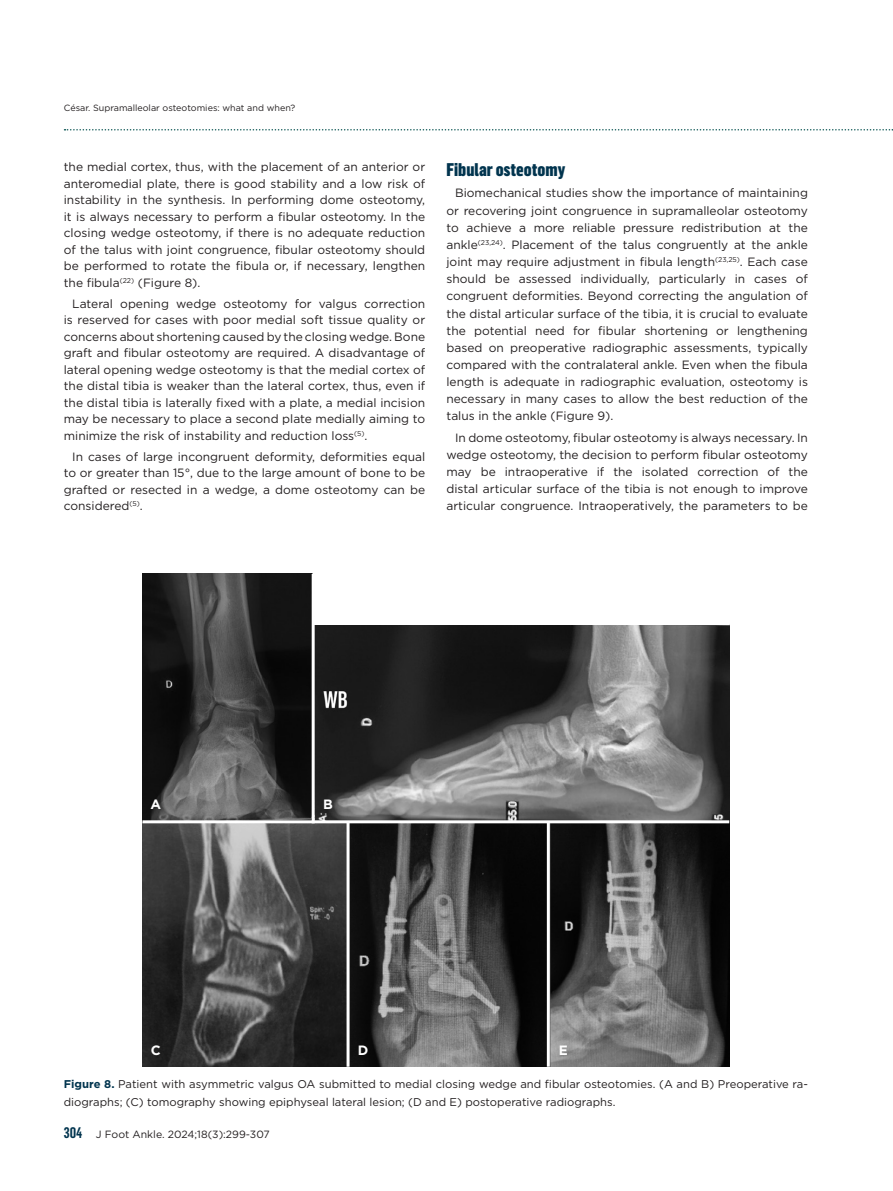
<style>
.page{position:relative;width:893px;height:1191px;background:#fff}
.page>*{position:absolute;margin:0;border:0;box-sizing:border-box;transform-origin:0 0}
.t1{font:900 18px "Flama Cond";color:#01344e}
.t2{font:700 13.5px "Gotham";color:#fff}
.t3{font:12px/16.5px "Gotham";color:#231f20;text-align:justify}
.t4{font:11.25px/18px "Gotham";color:#231f20}
.t5{font:10.5px "Gotham";color:#231f20}
.t6{font:9px "Gotham";color:#231f20}
.s1{font-weight:700;color:#01344e}
.s2{font-family:"Flama Cond";font-weight:600;font-size:15px;color:#01344e}
</style>
<div class="page">
<svg style="left:65px;top:129px;width:828px;height:1px"></svg>
<img style="left:142px;top:574px;width:587px;height:492px">
<hr style="left:142px;top:820px;width:587px;height:3px;background:#fff">
<hr style="left:312px;top:574px;width:3px;height:249px;background:#fff">
<hr style="left:347px;top:822px;width:3px;height:244px;background:#fff">
<hr style="left:547px;top:822px;width:3px;height:244px;background:#fff">
<div style="left:313px;top:617px;width:416px;height:8px;background:#fff"></div>
<p class="t6" style="left:64px;top:102px;width:233px">César. Supramalleolar osteotomies: what and when?</p>
<p class="t3" style="left:64px;top:158px;width:363px">the medial cortex, thus, with the placement of an anterior or anteromedial plate, there is good stability and a low risk of instability in the synthesis. In performing dome osteotomy, it is always necessary to perform a fibular osteotomy. In the closing wedge osteotomy, if there is no adequate reduction of the talus with joint congruence, fibular osteotomy should be performed to rotate the fibula or, if necessary, lengthen the fibula<sup>(22)</sup> (Figure 8).</p>
<p class="t3" style="left:64px;top:295px;width:363px;text-indent:9px">Lateral opening wedge osteotomy for valgus correction is reserved for cases with poor medial soft tissue quality or concerns about shortening caused by the closing wedge. Bone graft and fibular osteotomy are required. A disadvantage of lateral opening wedge osteotomy is that the medial cortex of the distal tibia is weaker than the lateral cortex, thus, even if the distal tibia is laterally fixed with a plate, a medial incision may be necessary to place a second plate medially aiming to minimize the risk of instability and reduction loss<sup>(5)</sup>.</p>
<p class="t3" style="left:64px;top:448px;width:363px;text-indent:9px">In cases of large incongruent deformity, deformities equal to or greater than 15°, due to the large amount of bone to be grafted or resected in a wedge, a dome osteotomy can be considered<sup>(5)</sup>.</p>
<h1 class="t1" style="left:446px;top:156px;width:120px">Fibular osteotomy</h1>
<p class="t3" style="left:446px;top:184px;width:363px;line-height:17.1px;text-indent:9px">Biomechanical studies show the importance of maintaining or recovering joint congruence in supramalleolar osteotomy to achieve a more reliable pressure redistribution at the ankle<sup>(23,24)</sup>. Placement of the talus congruently at the ankle joint may require adjustment in fibula length<sup>(23,25)</sup>. Each case should be assessed individually, particularly in cases of congruent deformities. Beyond correcting the angulation of the distal articular surface of the tibia, it is crucial to evaluate the potential need for fibular shortening or lengthening based on preoperative radiographic assessments, typically compared with the contralateral ankle. Even when the fibula length is adequate in radiographic evaluation, osteotomy is necessary in many cases to allow the best reduction of the talus in the ankle (Figure 9).</p>
<p class="t3" style="left:446px;top:429px;width:363px;line-height:17.1px;text-indent:9px">In dome osteotomy, fibular osteotomy is always necessary. In wedge osteotomy, the decision to perform fibular osteotomy may be intraoperative if the isolated correction of the distal articular surface of the tibia is not enough to improve articular congruence. Intraoperatively, the parameters to be</p>
<p class="t2" style="left:150px;top:795px;width:12px">A</p>
<p class="t2" style="left:323px;top:795px;width:11px">B</p>
<p class="t2" style="left:151px;top:1041px;width:11px">C</p>
<p class="t2" style="left:358px;top:1041px;width:12px">D</p>
<p class="t2" style="left:559px;top:1041px;width:11px">E</p>
<p class="t4" style="left:64px;top:1074px;width:746px"><span class="s1">Figure 8.</span> Patient with asymmetric valgus OA submitted to medial closing wedge and fibular osteotomies. (A and B) Preoperative ra&shy;diographs; (C) tomography showing epiphyseal lateral lesion; (D and E) postoperative radiographs.</p>
<p class="t5" style="left:64px;top:1127px;width:208px"><span class="s2">304</span> J Foot Ankle. 2024;18(3):299-307</p>
</div>
